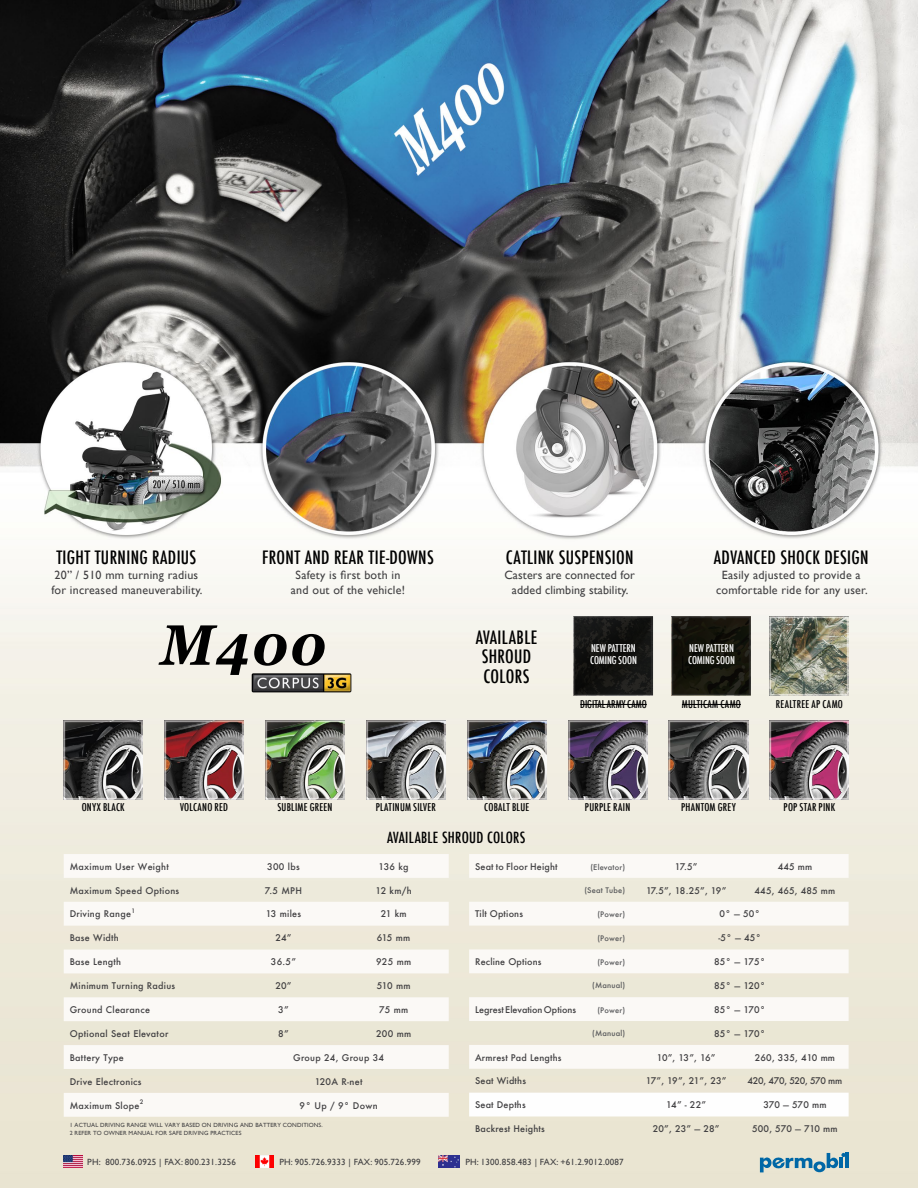
<style>
.page{position:relative;width:918px;height:1188px;background:#fff}
.page>*{position:absolute;margin:0;border:0;box-sizing:border-box;transform-origin:0 0}
.t1{font:500 condensed 18px/19.5px "Futura";letter-spacing:.02em;color:#000;text-align:center}
.t2{font:500 condensed 15px "Futura";letter-spacing:.02em;color:#000}
.t3{font:12px/15px "Gill Sans";letter-spacing:.02em;color:#414042;text-align:center}
.t4{font:500 condensed 10.5px "Futura";letter-spacing:.02em;color:#000}
.t5{font:500 condensed 10.5px/12.6px "Futura";letter-spacing:-.01em;color:#fff}
.t6{font:500 condensed 10.5px "Futura";letter-spacing:-.005em;color:#000}
.t7{font:500 9px "Futura";letter-spacing:.02em;color:#414042}
.t8{font:9px "Gill Sans";letter-spacing:.02em;color:#414042}
.t9{font:500 9px "Futura";color:#414042}
.t10{font:500 9px "Futura";letter-spacing:-.03em;color:#414042}
.t11{font:500 7.5px "Futura";letter-spacing:.02em;color:#58595b}
.t12{font:6px/7.8px "Gill Sans";letter-spacing:.02em;color:#414042}
.t13{font:500 6px "Futura";color:#414042}
</style>
<div class="page">
<img style="left:0;top:0;width:918px;height:1188px">
<svg style="left:64px;top:854px;width:385px;height:167px;fill:#fbf9f6"></svg>
<svg style="left:64px;top:1045px;width:385px;height:72px"></svg>
<svg style="left:469px;top:854px;width:380px;height:167px;fill:#fbf9f6"></svg>
<div style="left:469px;top:1045px;width:380px;height:24px;background:#fbf9f6"></div>
<svg style="left:469px;top:1093px;width:380px;height:24px"></svg>
<img style="left:64px;top:1156px;width:18px;height:12px">
<img style="left:256px;top:1156px;width:18px;height:12px">
<img style="left:438px;top:1156px;width:21px;height:11px">
<hr style="left:580px;top:704px;width:67px;height:1px;background:#000">
<hr style="left:682px;top:704px;width:59px;height:1px;background:#000">
<img style="left:165px;top:721px;width:79px;height:79px">
<img style="left:265px;top:721px;width:80px;height:79px">
<img style="left:64px;top:721px;width:79px;height:79px">
<img style="left:467px;top:721px;width:79px;height:79px">
<img style="left:568px;top:721px;width:79px;height:79px">
<img style="left:366px;top:721px;width:79px;height:79px">
<img style="left:669px;top:721px;width:79px;height:79px">
<img style="left:770px;top:721px;width:79px;height:79px">
<img style="left:770px;top:616px;width:79px;height:79px">
<hr style="left:845px;top:1153px;width:4px;height:15px;background:#0067a6">
<svg style="left:760px;top:1153px;width:86px;height:19px;background:#8fb4c0"></svg>
<svg style="left:158px;top:625px;width:90px;height:50px;background:#9e9c97"></svg>
<svg style="left:254px;top:634px;width:71px;height:32px;background:#807e7a"></svg>
<img style="left:252px;top:673px;width:99px;height:19px">
<svg style="left:577px;top:619px;width:73px;height:73px;background:#141412"></svg>
<div style="left:574px;top:616px;width:79px;height:79px;border:2px solid #000101"></div>
<svg style="left:675px;top:619px;width:73px;height:73px;background:#14130b"></svg>
<div style="left:672px;top:616px;width:79px;height:79px;border:2px solid #000101"></div>
<h1 class="t1" style="left:56px;top:547px;width:142px">TIGHT TURNING RADIUS</h1>
<h3 class="t3" style="left:51px;top:567px;width:153px;text-align:left">20” / 510 mm turning radius for increased maneuverability.</h3>
<h1 class="t1" style="left:262px;top:547px;width:173px">FRONT AND REAR TIE-DOWNS</h1>
<h3 class="t3" style="left:291px;top:567px;width:116px">Safety is first both in and out of the vehicle!</h3>
<h1 class="t1" style="left:506px;top:547px;width:129px">CATLINK SUSPENSION</h1>
<h3 class="t3" style="left:504px;top:567px;width:132px">Casters are connected for added climbing stability.</h3>
<h1 class="t1" style="left:714px;top:547px;width:156px">ADVANCED SHOCK DESIGN</h1>
<h3 class="t3" style="left:716px;top:567px;width:153px">Easily adjusted to provide a comfortable ride for any user.</h3>
<h1 class="t1" style="left:476px;top:627px;width:63px">AVAILABLE<br>SHROUD<br>COLORS</h1>
<p class="t5" style="left:590px;top:641px;width:48px">NEW PATTERN<br>COMING SOON</p>
<p class="t5" style="left:688px;top:641px;width:48px">NEW PATTERN<br>COMING SOON</p>
<p class="t6" style="left:580px;top:697px;width:68px">DIGITAL ARMY CAMO</p>
<p class="t4" style="left:682px;top:697px;width:60px">MULTICAM CAMO</p>
<p class="t4" style="left:776px;top:697px;width:69px">REALTREE AP CAMO</p>
<p class="t4" style="left:82px;top:801px;width:45px">ONYX BLACK</p>
<p class="t4" style="left:180px;top:801px;width:50px">VOLCANO RED</p>
<p class="t4" style="left:278px;top:801px;width:56px">SUBLIME GREEN</p>
<p class="t4" style="left:376px;top:801px;width:62px">PLATINUM SILVER</p>
<p class="t4" style="left:484px;top:801px;width:46px">COBALT BLUE</p>
<p class="t4" style="left:585px;top:801px;width:47px">PURPLE RAIN</p>
<h2 class="t2" style="left:387px;top:828px;width:140px">AVAILABLE SHROUD COLORS</h2>
<p class="t4" style="left:681px;top:801px;width:56px">PHANTOM GREY</p>
<p class="t4" style="left:784px;top:801px;width:53px">POP STAR PINK</p>
<p class="t7" style="left:70px;top:860px;width:101px">Maximum User Weight</p>
<p class="t7" style="left:267px;top:860px;width:34px">300 lbs</p>
<p class="t7" style="left:379px;top:860px;width:32px">136 kg</p>
<p class="t7" style="left:70px;top:884px;width:111px">Maximum Speed Options</p>
<p class="t7" style="left:265px;top:884px;width:39px">7.5 MPH</p>
<p class="t7" style="left:376px;top:884px;width:37px">12 km/h</p>
<p class="t7" style="left:70px;top:908px;width:63px">Driving Range</p>
<p class="t13" style="left:131px;top:907px;width:5px">1</p>
<p class="t7" style="left:266px;top:908px;width:37px">13 miles</p>
<p class="t7" style="left:381px;top:908px;width:27px">21 km</p>
<p class="t7" style="left:70px;top:932px;width:51px">Base Width</p>
<p class="t7" style="left:275px;top:932px;width:18px">24”</p>
<p class="t7" style="left:377px;top:932px;width:35px">615 mm</p>
<p class="t7" style="left:70px;top:956px;width:53px">Base Length</p>
<p class="t7" style="left:271px;top:956px;width:27px">36.5”</p>
<p class="t7" style="left:376px;top:956px;width:37px">925 mm</p>
<p class="t7" style="left:70px;top:980px;width:107px">Minimum Turning Radius</p>
<p class="t7" style="left:275px;top:980px;width:18px">20”</p>
<p class="t7" style="left:377px;top:980px;width:35px">510 mm</p>
<p class="t7" style="left:70px;top:1003px;width:82px">Ground Clearance</p>
<p class="t7" style="left:278px;top:1003px;width:12px">3”</p>
<p class="t7" style="left:379px;top:1003px;width:31px">75 mm</p>
<p class="t7" style="left:70px;top:1027px;width:100px">Optional Seat Elevator</p>
<p class="t7" style="left:278px;top:1027px;width:12px">8”</p>
<p class="t7" style="left:376px;top:1027px;width:37px">200 mm</p>
<p class="t7" style="left:70px;top:1051px;width:56px">Battery Type</p>
<p class="t7" style="left:293px;top:1051px;width:92px">Group 24, Group 34</p>
<p class="t7" style="left:70px;top:1075px;width:73px">Drive Electronics</p>
<p class="t7" style="left:315px;top:1075px;width:49px">120A R-net</p>
<p class="t7" style="left:70px;top:1099px;width:71px">Maximum Slope</p>
<p class="t13" style="left:140px;top:1098px;width:5px">2</p>
<p class="t7" style="left:300px;top:1099px;width:80px">9° Up / 9° Down</p>
<p class="t12" style="left:70px;top:1121px;width:255px">1 ACTUAL DRIVING RANGE WILL VARY BASED ON DRIVING AND BATTERY CONDITIONS.<br>2 REFER TO OWNER MANUAL FOR SAFE DRIVING PRACTICES</p>
<p class="t7" style="left:475px;top:860px;width:84px">Seat to Floor Height</p>
<p class="t11" style="left:590px;top:862px;width:36px">(Elevator)</p>
<p class="t7" style="left:675px;top:860px;width:24px">17.5”</p>
<p class="t7" style="left:778px;top:860px;width:36px">445 mm</p>
<p class="t11" style="left:584px;top:885px;width:42px">(Seat Tube)</p>
<p class="t7" style="left:646px;top:884px;width:82px">17.5”, 18.25”, 19”</p>
<p class="t7" style="left:755px;top:884px;width:82px">445, 465, 485 mm</p>
<p class="t7" style="left:475px;top:908px;width:49px">Tilt Options</p>
<p class="t11" style="left:597px;top:909px;width:29px">(Power)</p>
<p class="t7" style="left:719px;top:908px;width:42px">0° — 50°</p>
<p class="t11" style="left:597px;top:933px;width:29px">(Power)</p>
<p class="t7" style="left:718px;top:932px;width:45px">-5° — 45°</p>
<p class="t7" style="left:475px;top:956px;width:68px">Recline Options</p>
<p class="t11" style="left:597px;top:957px;width:29px">(Power)</p>
<p class="t7" style="left:714px;top:956px;width:53px">85° — 175°</p>
<p class="t11" style="left:592px;top:980px;width:34px">(Manual)</p>
<p class="t7" style="left:714px;top:979px;width:53px">85° — 120°</p>
<p class="t9" style="left:475px;top:1003px;width:102px">Legrest Elevation Options</p>
<p class="t11" style="left:597px;top:1005px;width:29px">(Power)</p>
<p class="t7" style="left:714px;top:1003px;width:53px">85° — 170°</p>
<p class="t11" style="left:592px;top:1028px;width:34px">(Manual)</p>
<p class="t7" style="left:714px;top:1027px;width:53px">85° — 170°</p>
<p class="t7" style="left:475px;top:1051px;width:88px">Armrest Pad Lengths</p>
<p class="t7" style="left:657px;top:1051px;width:60px">10”, 13”, 16”</p>
<p class="t7" style="left:755px;top:1051px;width:82px">260, 335, 410 mm</p>
<p class="t7" style="left:475px;top:1075px;width:52px">Seat Widths</p>
<p class="t7" style="left:646px;top:1075px;width:82px">17”, 19”, 21”, 23”</p>
<p class="t10" style="left:748px;top:1075px;width:96px">420, 470, 520, 570 mm</p>
<p class="t7" style="left:475px;top:1099px;width:52px">Seat Depths</p>
<p class="t7" style="left:666px;top:1099px;width:41px">14” - 22”</p>
<p class="t7" style="left:763px;top:1099px;width:65px">370 — 570 mm</p>
<p class="t7" style="left:475px;top:1123px;width:71px">Backrest Heights</p>
<p class="t7" style="left:653px;top:1123px;width:68px">20”, 23” — 28”</p>
<p class="t7" style="left:752px;top:1123px;width:87px">500, 570 — 710 mm</p>
<p class="t8" style="left:87px;top:1156px;width:150px">PH: 800.736.0925 | FAX: 800.231.3256</p>
<p class="t8" style="left:279px;top:1156px;width:143px">PH: 905.726.9333 | FAX: 905.726.999</p>
<p class="t8" style="left:465px;top:1156px;width:160px">PH: 1300.858.483 | FAX: +61.2.9012.0087</p>
</div>
